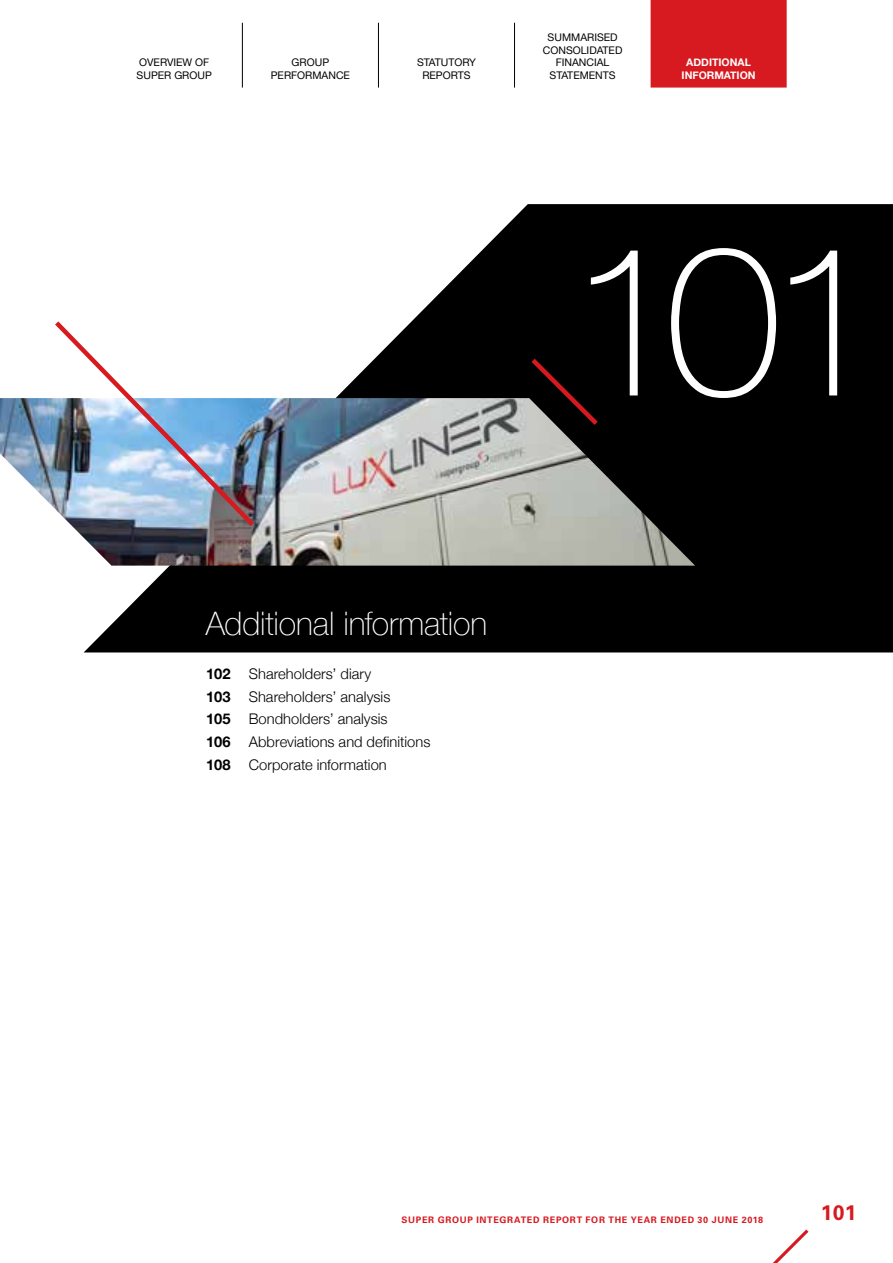
<style>
.page{position:relative;width:893px;height:1263px;background:#fff}
.page>*{position:absolute;margin:0;border:0;box-sizing:border-box;transform-origin:0 0}
.t1{font:100 210px "Helvetica Neue";color:#fff}
.t2{font:100 32.4px "Helvetica Neue";letter-spacing:-.005em;color:#fff}
.t3{font:700 21px "Univers LT Std";color:#d71920}
.t4{font:300 14.7px/22.8px "Helvetica Neue";letter-spacing:.005em;color:#000}
.t5{font:10.5px/12.6px "Helvetica Neue";color:#000;text-align:center}
.t6{font:700 10.5px/12.6px "Helvetica Neue";color:#fff;text-align:center}
.t7{font:700 9px "Univers LT Std";letter-spacing:.075em;color:#d71920}
.s1{font-weight:700}
</style>
<div class="page">
<svg style="left:84px;top:204px;width:809px;height:448px;fill:#000"></svg>
<img style="left:0;top:398px;width:695px;height:168px">
<img style="left:50px;top:317px;width:209px;height:214px">
<svg style="left:527px;top:354px;width:75px;height:76px;background:#231616"></svg>
<div style="left:651px;top:0;width:136px;height:88px;background:#d71920"></div>
<hr style="left:242px;top:23px;width:1px;height:65px;background:#000">
<hr style="left:514px;top:23px;width:1px;height:65px;background:#000">
<hr style="left:378px;top:23px;width:1px;height:65px;background:#000">
<svg style="left:773px;top:1229px;width:36px;height:34px"></svg>
<p class="t5" style="left:137px;top:57px;width:77px;text-align:left">OVERVIEW OF<br>SUPER GROUP</p>
<p class="t5" style="left:271px;top:57px;width:81px">GROUP<br>PERFORMANCE</p>
<p class="t5" style="left:417px;top:57px;width:60px">STATUTORY<br>REPORTS</p>
<p class="t5" style="left:543px;top:32px;width:81px">SUMMARISED<br>CONSOLIDATED<br>FINANCIAL<br>STATEMENTS</p>
<p class="t6" style="left:682px;top:57px;width:76px">ADDITIONAL<br>INFORMATION</p>
<h1 class="t1" style="left:568px;top:161px;width:318px">101</h1>
<h2 class="t2" style="left:206px;top:599px;width:283px">Additional information</h2>
<p class="t4" style="left:206px;top:661px;width:226px"><span class="s1">102</span> Shareholders’ diary<br><span class="s1">103</span> Shareholders’ analysis<br><span class="s1">105</span> Bondholders’ analysis<br><span class="s1">106</span> Abbreviations and definitions<br><span class="s1">108</span> Corporate information</p>
<p class="t7" style="left:402px;top:1215px;width:363px">SUPER GROUP INTEGRATED REPORT FOR THE YEAR ENDED 30 JUNE 2018</p>
<h3 class="t3" style="left:821px;top:1201px;width:37px">101</h3>
</div>
